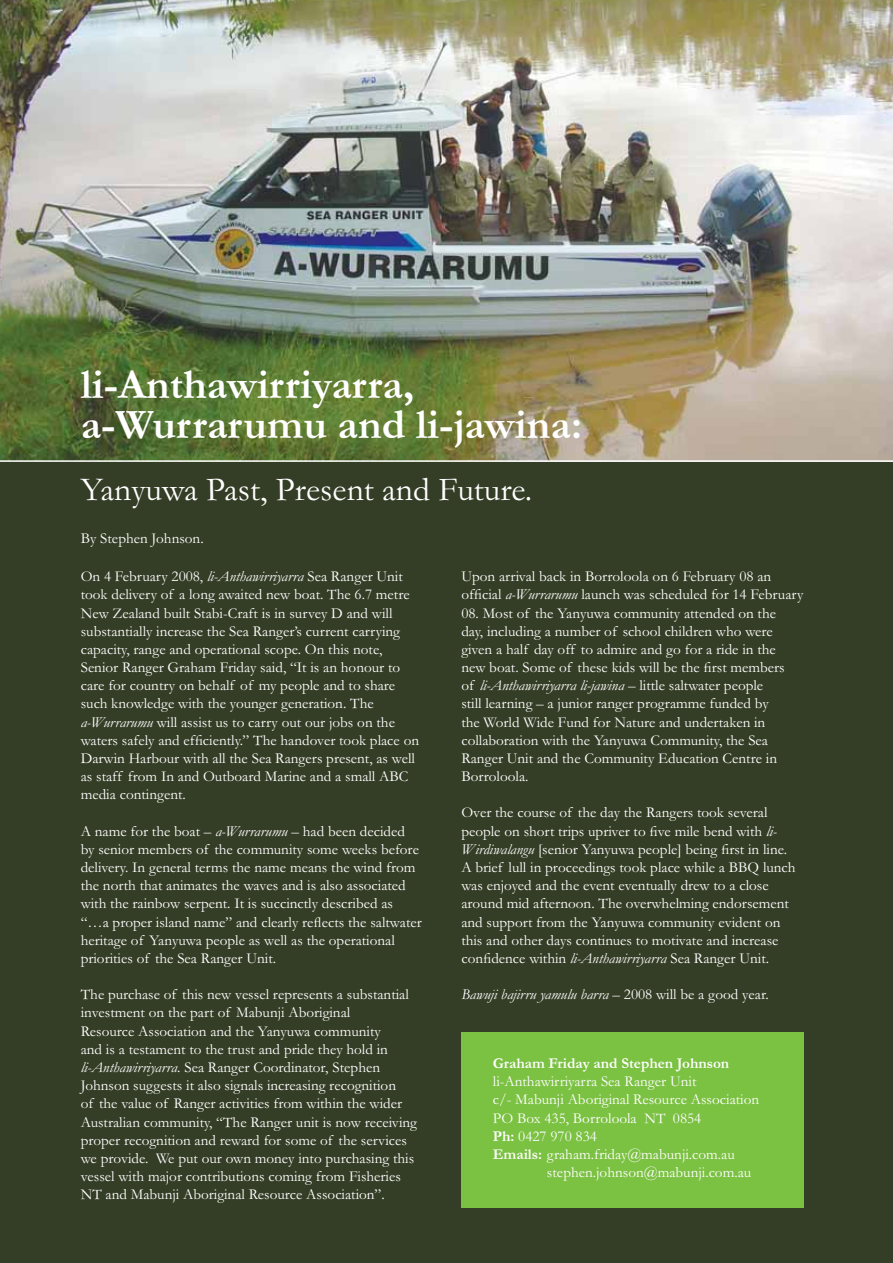
<style>
.page{position:relative;width:893px;height:1263px;background:#343d25}
.page>*{position:absolute;margin:0;border:0;box-sizing:border-box;transform-origin:0 0}
.t1{font:700 42.75px/40.5px "Garamond";color:#fff}
.t2{font:33.75px "Garamond";color:#fff}
.t3{font:15.15px/18.1px "Garamond";color:#fff}
.t4{font:italic 15.15px "Garamond";color:#fff}
.t5{font:700 15.15px "Garamond";color:#fff}
.s1{font-style:italic}
.s2{font-style:normal}
.s3{font-weight:700}
</style>
<div class="page">
<div style="left:461px;top:1032px;width:343px;height:176px;background:#7bc142"></div>
<img style="left:0;top:0;width:893px;height:460px">
<hr style="left:0;top:460px;width:893px;height:2px;background:#fff">
<h1 class="t1" style="left:81px;top:367px;width:503px">li-Anthawirriyarra, a-Wurrarumu and li-jawina:</h1>
<h2 class="t2" style="left:81px;top:478px;width:453px">Yanyuwa Past, Present and Future.</h2>
<p class="t3" style="left:81px;top:531px;width:124px">By Stephen Johnson.</p>
<p class="t3" style="left:81px;top:569px;width:340px">On 4 February 2008, <span class="s1">li-Anthawirriyarra</span> Sea Ranger Unit took delivery of a long awaited new boat. The 6.7 metre New Zealand built Stabi-Craft is in survey D and will substantially increase the Sea Ranger’s current carrying capacity, range and operational scope. On this note, Senior Ranger Graham Friday said, “It is an honour to care for country on behalf of my people and to share such knowledge with the younger generation. The <span class="s1">a-Wurrarumu</span> will assist us to carry out our jobs on the waters safely and efficiently.” The handover took place on Darwin Harbour with all the Sea Rangers present, as well as staff from In and Outboard Marine and a small ABC media contingent.</p>
<p class="t3" style="left:81px;top:824px;width:342px">A name for the boat – <span class="s1">a-Wurrarumu</span> – had been decided by senior members of the community some weeks before delivery. In general terms the name means the wind from the north that animates the waves and is also associated with the rainbow serpent. It is succinctly described as “…a proper island name” and clearly reflects the saltwater heritage of Yanyuwa people as well as the operational priorities of the Sea Ranger Unit.</p>
<p class="t3" style="left:81px;top:987px;width:338px">The purchase of this new vessel represents a substantial investment on the part of Mabunji Aboriginal<br>Resource Association and the Yanyuwa community<br>and is a testament to the trust and pride they hold in <span class="s1">li-Anthawirriyarra</span>. Sea Ranger Coordinator, Stephen Johnson suggests it also signals increasing recognition<br>of the value of Ranger activities from within the wider Australian community, “The Ranger unit is now receiving proper recognition and reward for some of the services we provide. We put our own money into purchasing this vessel with major contributions coming from Fisheries NT and Mabunji Aboriginal Resource Association”.</p>
<p class="t3" style="left:461px;top:569px;width:343px">Upon arrival back in Borroloola on 6 February 08 an official <span class="s1">a-Wurrarumu</span> launch was scheduled for 14 February</p>
<p class="t3" style="left:461px;top:605px;width:325px">08. Most of the Yanyuwa community attended on the day, including a number of school children who were given a half day off to admire and go for a ride in the new boat. Some of these kids will be the first members of <span class="s1">li-Anthawirriyarra li-jawina</span> – little saltwater people still learning – a junior ranger programme funded by the World Wide Fund for Nature and undertaken in collaboration with the Yanyuwa Community, the Sea Ranger Unit and the Community Education Centre in Borroloola.</p>
<p class="t3" style="left:461px;top:805px;width:336px">Over the course of the day the Rangers took several people on short trips upriver to five mile bend with <span class="s1">li-Wirdiwalangu</span> [senior Yanyuwa people] being first in line.<br>A brief lull in proceedings took place while a BBQ lunch was enjoyed and the event eventually drew to a close around mid afternoon. The overwhelming endorsement and support from the Yanyuwa community evident on this and other days continues to motivate and increase confidence within <span class="s1">li-Anthawirriyarra</span> Sea Ranger Unit.</p>
<p class="t4" style="left:461px;top:989px;width:309px">Bawuji bajirru yamulu barra <span class="s2">– 2008 will be a good year.</span></p>
<p class="t5" style="left:493px;top:1057px;width:238px">Graham Friday and Stephen Johnson</p>
<p class="t3" style="left:493px;top:1074px;width:268px">li-Anthawirriyarra Sea Ranger Unit<br>c/- Mabunji Aboriginal Resource Association PO Box 435, Borroloola NT 0854<br><span class="s3">Ph:</span> 0427 970 834<br><span class="s3">Emails:</span> graham.friday@mabunji.com.au</p>
<p class="t3" style="left:547px;top:1165px;width:206px">stephen.johnson@mabunji.com.au</p>
</div>
